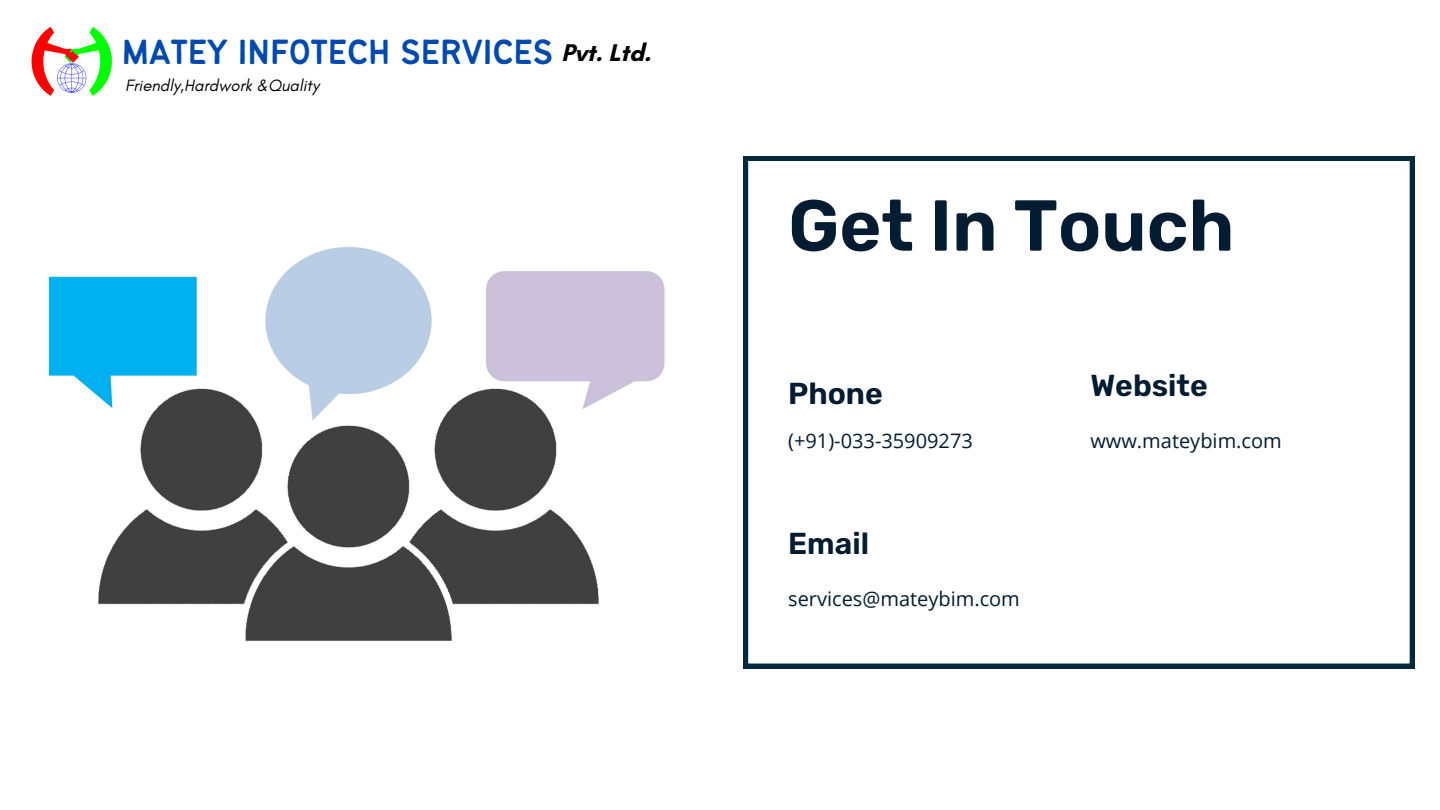
<style>
.page{position:relative;width:1440px;height:810px;background:#fff}
.page>*{position:absolute;margin:0;border:0;box-sizing:border-box;transform-origin:0 0}
.t1{font:600 72px "Rubik";color:#041c32}
.t2{font:38.5px "Bantayog";letter-spacing:-.02em;color:#004aad}
.t3{font:600 30.3px "Rubik";color:#041c32}
.t4{font:700 24.6px "Glacial Indifference";color:#000}
.t5{font:20px "Open Sans";color:#041c32}
.t6{font:italic 16.7px "Glacial Indifference";color:#000}
</style>
<div class="page">
<svg style="left:744px;top:157px;width:670px;height:511px"></svg>
<img style="left:31px;top:26px;width:82px;height:70px">
<img style="left:48px;top:246px;width:617px;height:395px">
<p class="t2" style="left:122px;top:37px;width:433px">MATEY INFOTECH SERVICES</p>
<p class="t4" style="left:561px;top:38px;width:91px">Pvt. Ltd.</p>
<p class="t6" style="left:125px;top:75px;width:196px">Friendly,Hardwork &amp;Quality</p>
<p class="t1" style="left:788px;top:183px;width:448px">Get In Touch</p>
<p class="t3" style="left:788px;top:376px;width:96px">Phone</p>
<p class="t5" style="left:788px;top:426px;width:186px">(+91)-033-35909273</p>
<p class="t3" style="left:788px;top:526px;width:82px">Email</p>
<p class="t5" style="left:788px;top:585px;width:233px">services@mateybim.com</p>
<p class="t3" style="left:1090px;top:367px;width:119px">Website</p>
<p class="t5" style="left:1090px;top:426px;width:193px">www.mateybim.com</p>
</div>
